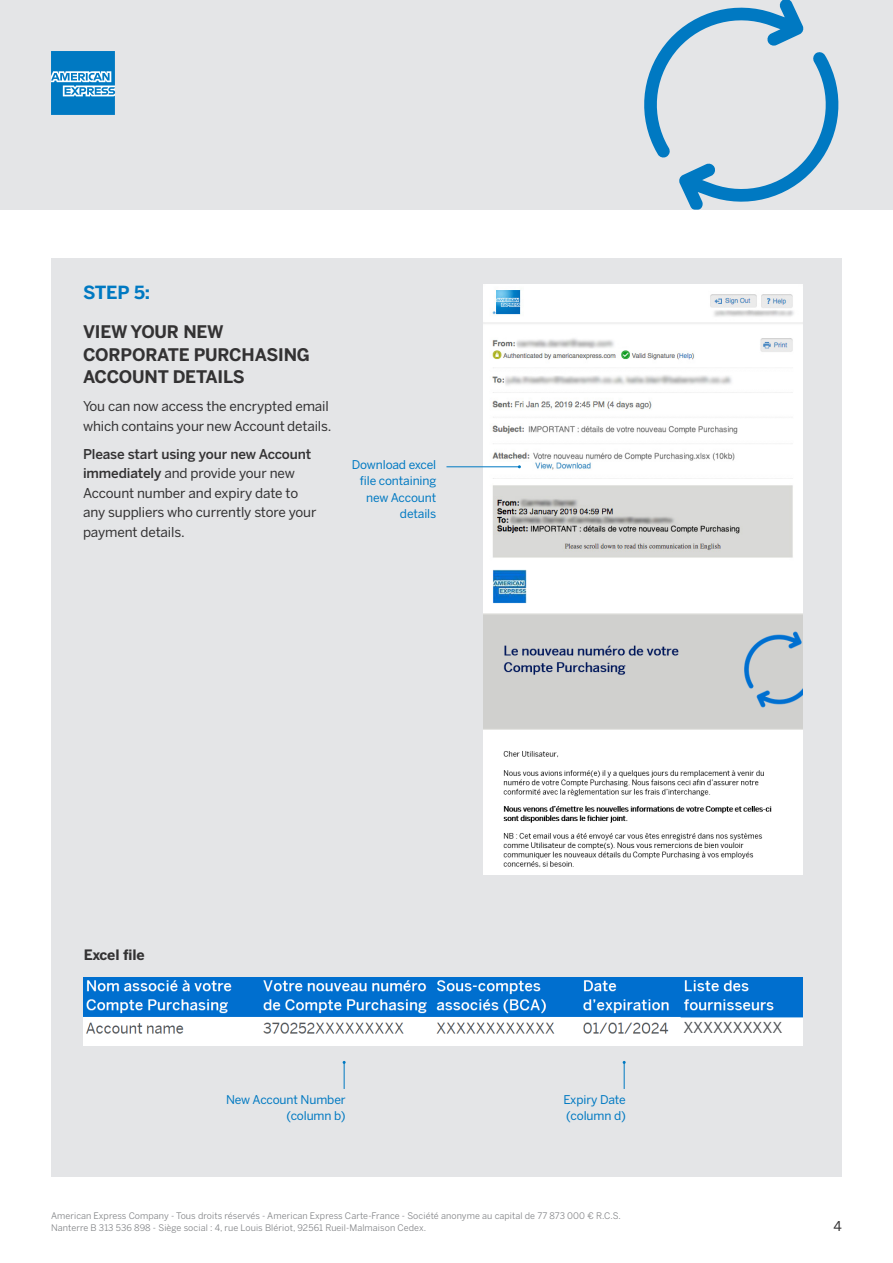
<style>
.page{position:relative;width:893px;height:1263px;background:#fff}
.page>*{position:absolute;margin:0;border:0;box-sizing:border-box;transform-origin:0 0}
.S2_blue{font:700 18px "Benton Sans";color:#0079c2}
.S3{font:700 17.25px/22.5px "Benton Sans";letter-spacing:-.01em;color:#333233}
.B1{font:15px "Benton Sans";letter-spacing:-.01em;color:#53565a}
.S4{font:700 14.25px "Benton Sans";letter-spacing:-.015em;color:#333233}
.B1-2{font:13.5px/19.5px "Benton Sans";letter-spacing:-.01em;color:#333233}
.B1-3{font:12px/16.5px "Benton Sans";letter-spacing:-.01em;color:#0079c2;text-align:right}
.Legals{font:9px/12px "Benton Sans";letter-spacing:.01em;color:#808285}
.s1{font-weight:500}
</style>
<div class="page">
<div style="left:51px;top:258px;width:791px;height:918px;background:#e4e5e7"></div>
<img style="left:484px;top:284px;width:319px;height:279px">
<img style="left:83px;top:978px;width:720px;height:67px">
<img style="left:484px;top:563px;width:319px;height:311px">
<div style="left:0;top:0;width:893px;height:210px;background:#e4e5e7"></div>
<svg style="left:644px;top:0;width:195px;height:210px"></svg>
<svg style="left:51px;top:51px;width:64px;height:64px;background:#2c90cc"></svg>
<hr style="left:446px;top:466px;width:73px;height:1px;background:#0079c2">
<svg style="left:343px;top:1061px;width:3px;height:28px"></svg>
<svg style="left:623px;top:1061px;width:3px;height:28px"></svg>
<p class="S2_blue" style="left:83px;top:281px;width:69px">STEP 5:</p>
<p class="S3" style="left:83px;top:321px;width:228px">VIEW YOUR NEW<br>CORPORATE PURCHASING<br>ACCOUNT DETAILS</p>
<p class="B1-2" style="left:83px;top:396px;width:250px">You can now access the encrypted email which contains your new Account details.</p>
<p class="B1-2" style="left:83px;top:444px;width:235px"><span class="s1">Please start using your new Account immediately</span> and provide your new<br>Account number and expiry date to any suppliers who currently store your payment details.</p>
<p class="B1-3" style="left:352px;top:456px;width:86px">Download excel file containing new Account details</p>
<p class="S4" style="left:84px;top:945px;width:62px">Excel file</p>
<p class="B1-3" style="left:226px;top:1091px;width:121px">New Account Number (column b)</p>
<p class="B1-3" style="left:563px;top:1091px;width:64px;text-align:left">Expiry Date (column d)</p>
<p class="Legals" style="left:51px;top:1210px;width:571px">American Express Company - Tous droits réservés - American Express Carte-France - Société anonyme au capital de 77 873 000 € R.C.S.<br>Nanterre B 313 536 898 - Siège social : 4, rue Louis Blériot, 92561 Rueil-Malmaison Cedex.</p>
<p class="B1" style="left:683px;top:1019px;width:101px">XXXXXXXXXX</p>
<p class="B1-2" style="left:834px;top:1216px;width:10px">4</p>
</div>
